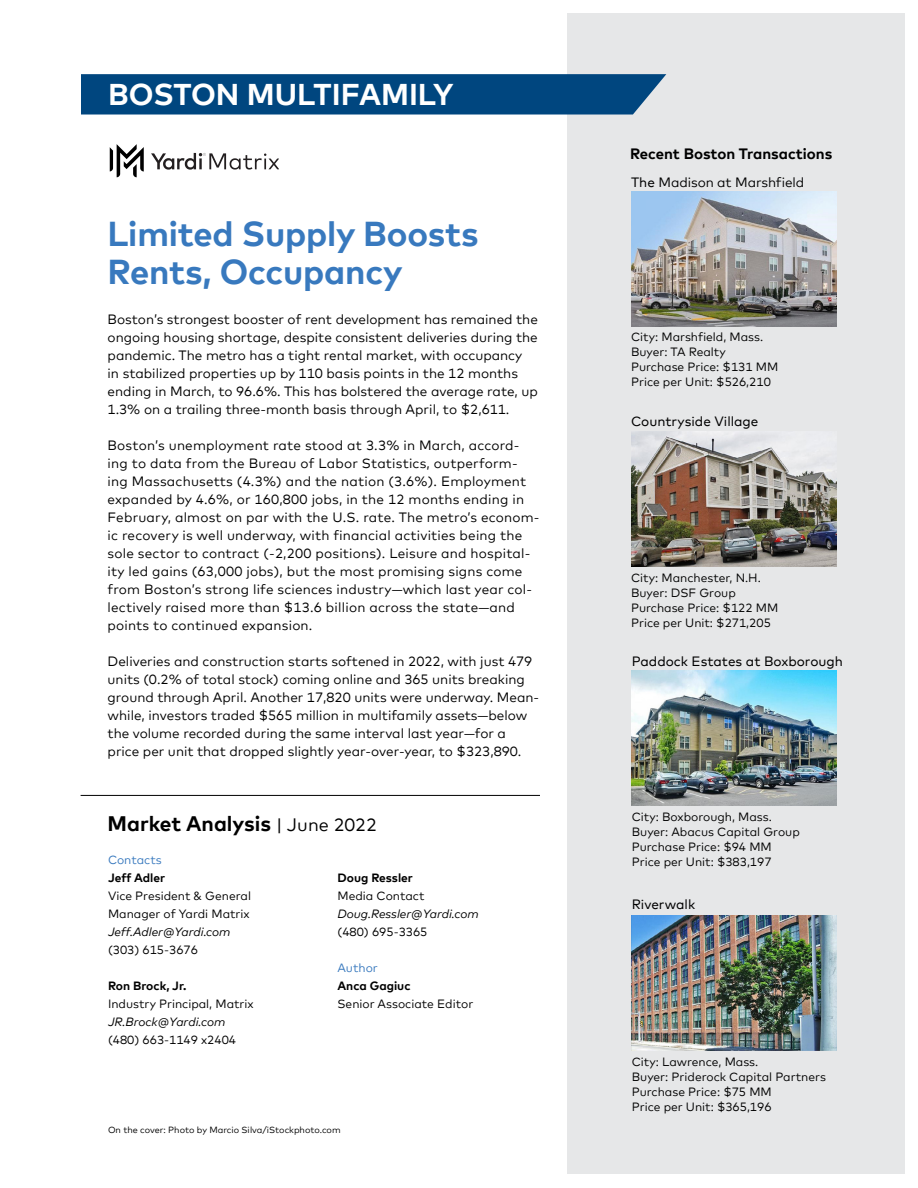
<style>
.page{position:relative;width:918px;height:1188px;background:#fff}
.page>*{position:absolute;margin:0;border:0;box-sizing:border-box;transform-origin:0 0}
.t1{font:700 34.5px/39px "Mark Offc Pro";letter-spacing:-.005em;color:#3879be}
.t2{font:700 30px "Mark Offc Pro";color:#fff}
.t3{font:700 21px "Mark Offc Pro";color:#000}
.t4{font:700 15px "Mark Offc Pro";color:#000}
.t5{font:13.5px/18px "Mark Offc Pro";color:#000}
.t6{font:13.5px "Mark Offc Pro";color:#000}
.t7{font:12px/15px "Mark Offc Pro";color:#000}
.t8{font:italic 12px "Mark Offc Pro";color:#000}
.t9{font:700 12px "Mark Offc Pro";color:#000}
.t10{font:12px "Mark Offc Pro";color:#3879be}
.t11{font:9px "Mark Offc Pro";color:#000}
.s1{font-weight:400;font-size:18px}
.s2{font-style:inherit}
</style>
<div class="page">
<svg style="left:151px;top:153px;width:128px;height:17px"></svg>
<svg style="left:110px;top:144px;width:34px;height:33px"></svg>
<div style="left:567px;top:14px;width:337px;height:1160px;background:#e6e7e8"></div>
<img style="left:632px;top:670px;width:205px;height:135px">
<img style="left:632px;top:915px;width:205px;height:135px">
<img style="left:631px;top:191px;width:205px;height:135px">
<img style="left:631px;top:432px;width:205px;height:135px">
<hr style="left:81px;top:795px;width:459px;height:1px;background:#000">
<svg style="left:81px;top:74px;width:585px;height:41px;background:#094c83"></svg>
<h2 class="t2" style="left:108px;top:71px;width:347px">BOSTON MULTIFAMILY</h2>
<h1 class="t1" style="left:108px;top:211px;width:372px">Limited Supply Boosts<br>Rents, Occupancy</h1>
<p class="t5" style="left:108px;top:309px;width:432px">Boston’s strongest booster of rent development has remained the ongoing housing shortage, despite consistent deliveries during the pandemic. The metro has a tight rental market, with occupancy<br>in stabilized properties up by 110 basis points in the 12 months ending in March, to 96.6%. This has bolstered the average rate, up 1.3% on a trailing three-month basis through April, to $2,611.</p>
<p class="t5" style="left:108px;top:435px;width:434px">Boston’s unemployment rate stood at 3.3% in March, accord&shy;ing to data from the Bureau of Labor Statistics, outperform&shy;ing Massachusetts (4.3%) and the nation (3.6%). Employment expanded by 4.6%, or 160,800 jobs, in the 12 months ending in February, almost on par with the U.S. rate. The metro’s econom&shy;ic recovery is well underway, with financial activities being the sole sector to contract (-2,200 positions). Leisure and hospital&shy;ity led gains (63,000 jobs), but the most promising signs come from Boston’s strong life sciences industry—which last year col&shy;lectively raised more than $13.6 billion across the state—and points to continued expansion.</p>
<p class="t5" style="left:108px;top:651px;width:433px">Deliveries and construction starts softened in 2022, with just 479 units (0.2% of total stock) coming online and 365 units breaking ground through April. Another 17,820 units were underway. Mean&shy;while, investors traded $565 million in multifamily assets—below the volume recorded during the same interval last year—for a price per unit that dropped slightly year-over-year, to $323,890.</p>
<h3 class="t3" style="left:108px;top:808px;width:271px">Market Analysis <span class="s1">| June 2022</span></h3>
<p class="t10" style="left:108px;top:851px;width:55px">Contacts</p>
<p class="t9" style="left:108px;top:869px;width:59px">Jeff Adler</p>
<p class="t7" style="left:108px;top:886px;width:145px;line-height:18px">Vice President &amp; General<br>Manager of Yardi Matrix</p>
<p class="t8" style="left:108px;top:923px;width:124px">Jeff.Adler@Yardi.com</p>
<p class="t7" style="left:108px;top:941px;width:92px">(303) 615-3676</p>
<p class="t9" style="left:108px;top:977px;width:80px">Ron Brock, Jr.</p>
<p class="t7" style="left:108px;top:995px;width:147px">Industry Principal, Matrix</p>
<p class="t8" style="left:108px;top:1013px;width:119px">JR.Brock@Yardi.com</p>
<p class="t7" style="left:108px;top:1031px;width:130px">(480) 663-1149 x2404</p>
<p class="t9" style="left:338px;top:869px;width:77px">Doug Ressler</p>
<p class="t7" style="left:338px;top:887px;width:89px">Media Contact</p>
<p class="t8" style="left:338px;top:905px;width:143px">Doug.Ressler@Yardi.com</p>
<p class="t7" style="left:338px;top:923px;width:92px">(480) 695-3365</p>
<p class="t10" style="left:338px;top:959px;width:42px">Author</p>
<p class="t9" style="left:338px;top:977px;width:75px">Anca Gagiuc</p>
<p class="t7" style="left:338px;top:995px;width:137px">Senior Associate Editor</p>
<p class="t11" style="left:108px;top:1123px;width:234px">On the cover: Photo by Marcio Silva/iStockphoto.com</p>
<p class="t4" style="left:630px;top:142px;width:204px">Recent Boston Transactions</p>
<p class="t5" style="left:631px;top:172px;width:175px"><span class="s2">The</span> Madison at Marshfield</p>
<p class="t7" style="left:631px;top:328px;width:149px">City: Marshfield, Mass.<br>Buyer: TA Realty<br>Purchase Price: $131 MM<br>Price per Unit: $526,210</p>
<p class="t6" style="left:631px;top:411px;width:129px">Countryside Village</p>
<p class="t7" style="left:631px;top:570px;width:149px">City: Manchester, N.H.<br>Buyer: DSF Group<br>Purchase Price: $122 MM<br>Price per Unit: $271,205</p>
<p class="t6" style="left:632px;top:651px;width:213px">Paddock Estates at Boxborough</p>
<p class="t7" style="left:632px;top:808px;width:170px">City: Boxborough, Mass.<br>Buyer: Abacus Capital Group<br>Purchase Price: $94 MM<br>Price per Unit: $383,197</p>
<p class="t6" style="left:632px;top:894px;width:65px">Riverwalk</p>
<p class="t7" style="left:632px;top:1053px;width:196px">City: Lawrence, Mass.<br>Buyer: Priderock Capital Partners<br>Purchase Price: $75 MM<br>Price per Unit: $365,196</p>
</div>
